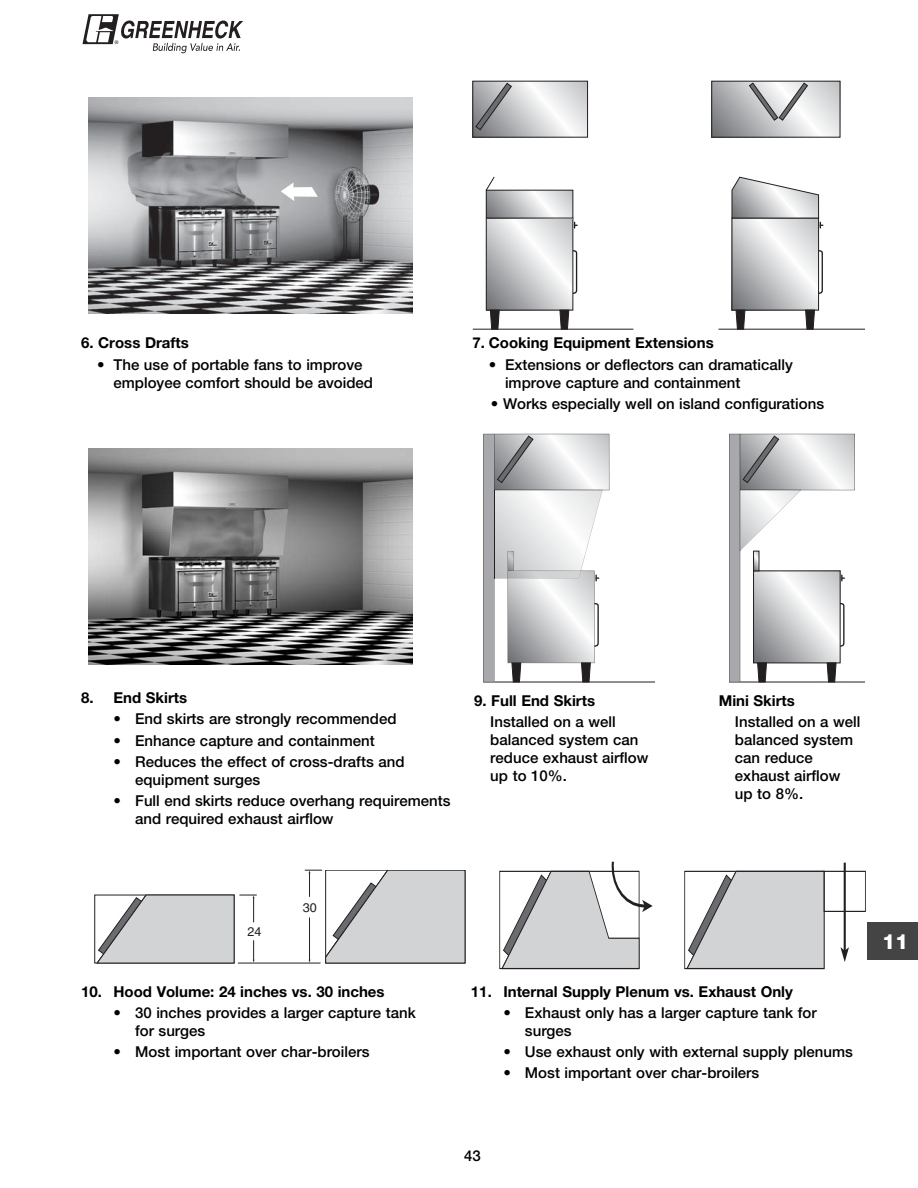
<style>
.page{position:relative;width:918px;height:1188px;background:#fff}
.page>*{position:absolute;margin:0;border:0;box-sizing:border-box;transform-origin:0 0}
.t1{font:800 21px "Helvetica Neue LT Std";color:#fff}
.t2{font:500 15px/18px "Helvetica Neue LT Std";color:#000}
.t3{font:700 15px "Helvetica Neue LT Std";color:#000}
.t4{font:12.6px "Helvetica";color:#231f20}
.t5{font:4.8px "Helvetica";color:#231f20}
</style>
<div class="page">
<svg style="left:82px;top:14px;width:161px;height:39px"></svg>
<svg style="left:687px;top:871px;width:137px;height:98px;background:#cccdce"></svg>
<svg style="left:502px;top:861px;width:151px;height:108px"></svg>
<div style="left:824px;top:871px;width:42px;height:41px;border:1px solid #231f20"></div>
<hr style="left:843px;top:863px;width:3px;height:89px;background:#231f20">
<svg style="left:840px;top:947px;width:9px;height:15px"></svg>
<hr style="left:238px;top:963px;width:83px;height:1px;background:#231f20">
<svg style="left:97px;top:895px;width:160px;height:68px"></svg>
<svg style="left:305px;top:870px;width:160px;height:93px"></svg>
<hr style="left:494px;top:682px;width:161px;height:1px;background:#231f20">
<svg style="left:483px;top:434px;width:126px;height:248px"></svg>
<hr style="left:740px;top:682px;width:124px;height:1px;background:#231f20">
<svg style="left:729px;top:434px;width:126px;height:248px"></svg>
<img style="left:88px;top:448px;width:324px;height:216px">
<img style="left:88px;top:97px;width:324px;height:216px">
<img style="left:281px;top:182px;width:37px;height:19px">
<svg style="left:488px;top:220px;width:83px;height:88px"></svg>
<div style="left:486px;top:218px;width:87px;height:92px;border:1px solid #231f20"></div>
<svg style="left:490px;top:310px;width:10px;height:19px"></svg>
<svg style="left:560px;top:310px;width:9px;height:19px"></svg>
<svg style="left:488px;top:192px;width:83px;height:24px"></svg>
<div style="left:486px;top:190px;width:87px;height:28px;border:1px solid #231f20"></div>
<svg style="left:574px;top:222px;width:3px;height:6px"></svg>
<svg style="left:572px;top:249px;width:6px;height:46px"></svg>
<svg style="left:475px;top:83px;width:111px;height:52px"></svg>
<div style="left:473px;top:81px;width:115px;height:56px;border:1px solid #231f20"></div>
<svg style="left:475px;top:83px;width:37px;height:47px;background:#989a9c"></svg>
<hr style="left:473px;top:329px;width:160px;height:1px;background:#231f20">
<svg style="left:734px;top:228px;width:83px;height:80px"></svg>
<div style="left:732px;top:218px;width:87px;height:92px;border:1px solid #231f20"></div>
<svg style="left:736px;top:310px;width:9px;height:19px"></svg>
<svg style="left:805px;top:310px;width:10px;height:19px"></svg>
<svg style="left:817px;top:249px;width:6px;height:46px"></svg>
<svg style="left:714px;top:83px;width:124px;height:52px;background:#c1c3c5"></svg>
<svg style="left:749px;top:83px;width:59px;height:38px"></svg>
<hr style="left:718px;top:329px;width:146px;height:1px;background:#231f20">
<svg style="left:485px;top:176px;width:10px;height:15px"></svg>
<svg style="left:732px;top:177px;width:91px;height:51px"></svg>
<div style="left:867px;top:922px;width:51px;height:38px;background:#444"></div>
<p class="t5" style="left:115px;top:41px;width:5px">®</p>
<p class="t3" style="left:81px;top:338px;width:109px">6. Cross Drafts</p>
<p class="t2" style="left:114px;top:357px;width:261px;text-indent:-16px">• The use of portable fans to improve employee comfort should be avoided</p>
<p class="t3" style="left:473px;top:338px;width:243px">7. Cooking Equipment Extensions</p>
<p class="t2" style="left:505px;top:357px;width:289px;text-indent:-16px">• Extensions or deflectors can dramatically improve capture and containment</p>
<p class="t2" style="left:491px;top:396px;width:335px">• Works especially well on island configurations</p>
<p class="t3" style="left:81px;top:693px;width:108px">8. End Skirts</p>
<p class="t2" style="left:114px;top:712px;width:285px">• End skirts are strongly recommended</p>
<p class="t2" style="left:114px;top:733px;width:263px">• Enhance capture and containment</p>
<p class="t2" style="left:135px;top:754px;width:271px;text-indent:-22px">• Reduces the effect of cross-drafts and equipment surges</p>
<p class="t2" style="left:135px;top:794px;width:317px;text-indent:-22px">• Full end skirts reduce overhang requirements and required exhaust airflow</p>
<p class="t3" style="left:474px;top:696px;width:122px">9. Full End Skirts</p>
<p class="t2" style="left:490px;top:715px;width:160px">Installed on a well balanced system can reduce exhaust airflow up to 10%.</p>
<p class="t3" style="left:719px;top:695px;width:78px">Mini Skirts</p>
<p class="t2" style="left:735px;top:715px;width:127px">Installed on a well balanced system can reduce exhaust airflow up to 8%.</p>
<p class="t4" style="left:248px;top:926px;width:16px">24</p>
<p class="t4" style="left:303px;top:903px;width:16px">30</p>
<p class="t3" style="left:81px;top:986px;width:305px">10. Hood Volume: 24 inches vs. 30 inches</p>
<p class="t2" style="left:135px;top:1005px;width:282px;text-indent:-22px">• 30 inches provides a larger capture tank for surges</p>
<p class="t2" style="left:114px;top:1045px;width:257px">• Most important over char-broilers</p>
<p class="t3" style="left:471px;top:986px;width:323px">11. Internal Supply Plenum vs. Exhaust Only</p>
<p class="t2" style="left:525px;top:1005px;width:293px;text-indent:-22px">• Exhaust only has a larger capture tank for surges</p>
<p class="t2" style="left:503px;top:1045px;width:351px">• Use exhaust only with external supply plenums</p>
<p class="t2" style="left:503px;top:1066px;width:257px">• Most important over char-broilers</p>
<p class="t2" style="left:464px;top:1149px;width:18px">43</p>
<h1 class="t1" style="left:882px;top:934px;width:28px">11</h1>
</div>
